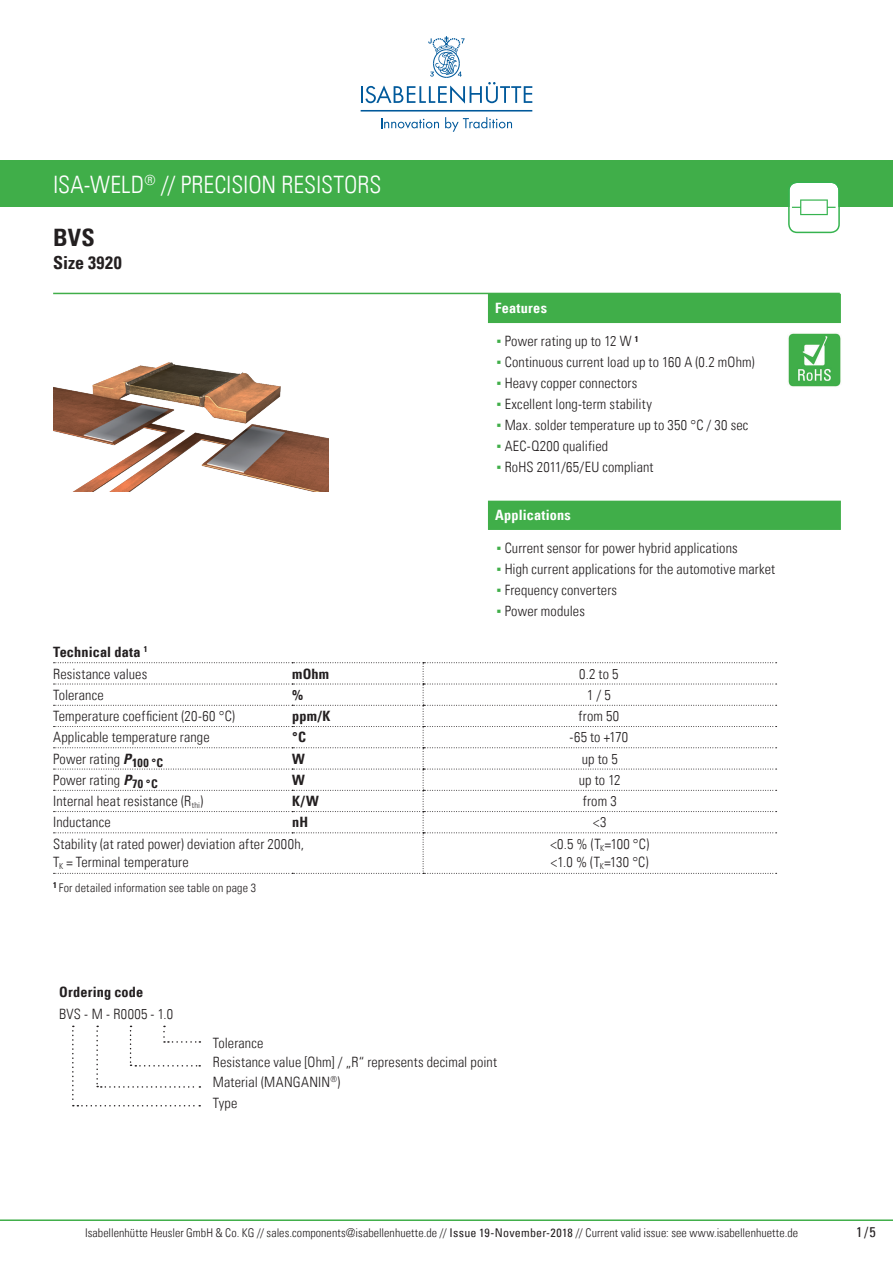
<style>
.page{position:relative;width:893px;height:1263px;background:#fff}
.page>*{position:absolute;margin:0;border:0;box-sizing:border-box;transform-origin:0 0}
.t1{font:24px "Univers Com 47 Light Cond";color:#fff}
.t2{font:24px "Univers Com 67 Bold Cond";color:#231f20}
.t3{font:18px "Univers Com 67 Bold Cond";letter-spacing:.02em;color:#231f20}
.t4{font:14.25px/18px "Univers Com 47 Light Cond";letter-spacing:.01em;color:#231f20}
.t5{font:14.25px "Univers Com 67 Bold Cond";letter-spacing:.01em;color:#231f20}
.t6{font:14.25px "Univers Com 67 Bold Cond";letter-spacing:.015em;color:#fff}
.t7{font:condensed 14.25px "Univers Com 57";color:#231f20}
.t8{font:12px "Univers Com 47 Light Cond";letter-spacing:.01em;color:#231f20}
.s1{font-family:"Arial Narrow";color:#40ae49}
.s2{font-family:"Univers Com 67 Bold Cond Obl"}
.s3{font-family:"Univers Com 57";font-stretch:condensed}
</style>
<div class="page">
<hr style="left:0;top:1219px;width:893px;height:2px;background:#40ae49">
<svg style="left:381px;top:118px;width:58px;height:11px"></svg>
<svg style="left:445px;top:117px;width:67px;height:15px"></svg>
<svg style="left:361px;top:36px;width:171px;height:68px"></svg>
<hr style="left:361px;top:110px;width:171px;height:2px;background:#00599b">
<div style="left:0;top:161px;width:893px;height:46px;background:#40ae49"></div>
<hr style="left:53px;top:293px;width:787px;height:1px;background:#40ae49">
<svg style="left:788px;top:183px;width:52px;height:50px"></svg>
<div style="left:488px;top:294px;width:353px;height:29px;background:#40ae49"></div>
<div style="left:488px;top:501px;width:353px;height:29px;background:#40ae49"></div>
<svg style="left:54px;top:662px;width:723px;height:212px"></svg>
<svg style="left:72px;top:1026px;width:128px;height:80px"></svg>
<img style="left:788px;top:333px;width:53px;height:54px">
<img style="left:53px;top:362px;width:275px;height:129px">
<h1 class="t1" style="left:53px;top:170px;width:330px">ISA-WELD<sup>®</sup> // PRECISION RESISTORS</h1>
<h1 class="t2" style="left:53px;top:223px;width:43px">BVS</h1>
<p class="t3" style="left:53px;top:252px;width:70px">Size 3920</p>
<p class="t6" style="left:495px;top:300px;width:53px">Features</p>
<p class="t4" style="left:496px;top:332px;width:143px"><span class="s1">▪</span> Power rating up to 12 W <sup>1</sup></p>
<p class="t4" style="left:496px;top:353px;width:260px"><span class="s1">▪</span> Continuous current load up to 160 A (0.2 mOhm)</p>
<p class="t4" style="left:496px;top:374px;width:142px"><span class="s1">▪</span> Heavy copper connectors</p>
<p class="t4" style="left:496px;top:395px;width:157px"><span class="s1">▪</span> Excellent long-term stability</p>
<p class="t4" style="left:496px;top:416px;width:254px"><span class="s1">▪</span> Max. solder temperature up to 350 °C / 30 sec</p>
<p class="t4" style="left:496px;top:437px;width:113px"><span class="s1">▪</span> AEC-Q200 qualified</p>
<p class="t4" style="left:496px;top:458px;width:159px"><span class="s1">▪</span> RoHS 2011/65/EU compliant</p>
<p class="t6" style="left:495px;top:507px;width:77px">Applications</p>
<p class="t4" style="left:496px;top:539px;width:243px"><span class="s1">▪</span> Current sensor for power hybrid applications</p>
<p class="t4" style="left:496px;top:560px;width:280px"><span class="s1">▪</span> High current applications for the automotive market</p>
<p class="t4" style="left:496px;top:581px;width:122px"><span class="s1">▪</span> Frequency converters</p>
<p class="t4" style="left:496px;top:602px;width:90px"><span class="s1">▪</span> Power modules</p>
<p class="t5" style="left:53px;top:643px;width:96px">Technical data <sup>1</sup></p>
<p class="t4" style="left:53px;top:664px;width:96px">Resistance values</p>
<p class="t5" style="left:292px;top:665px;width:39px">mOhm</p>
<p class="t4" style="left:579px;top:664px;width:41px">0.2 to 5</p>
<p class="t4" style="left:53px;top:686px;width:52px">Tolerance</p>
<p class="t5" style="left:292px;top:686px;width:13px">%</p>
<p class="t4" style="left:587px;top:686px;width:25px">1 / 5</p>
<p class="t4" style="left:53px;top:707px;width:183px">Temperature coefficient (20-60 °C)</p>
<p class="t5" style="left:292px;top:707px;width:40px">ppm/K</p>
<p class="t4" style="left:579px;top:707px;width:42px">from 50</p>
<p class="t4" style="left:53px;top:728px;width:158px">Applicable temperature range</p>
<p class="t5" style="left:292px;top:728px;width:15px">°C</p>
<p class="t4" style="left:570px;top:728px;width:60px">-65 to +170</p>
<p class="t4" style="left:53px;top:749px;width:112px">Power rating <span class="s2">P</span><sub>100</sub> <sub>°C</sub></p>
<p class="t5" style="left:292px;top:750px;width:14px">W</p>
<p class="t4" style="left:582px;top:749px;width:37px">up to 5</p>
<p class="t4" style="left:53px;top:771px;width:106px">Power rating <span class="s2">P</span><sub>70</sub> <sub>°C</sub></p>
<p class="t5" style="left:292px;top:771px;width:14px">W</p>
<p class="t4" style="left:579px;top:771px;width:43px">up to 12</p>
<p class="t4" style="left:53px;top:792px;width:152px">Internal heat resistance (R<sub>thi</sub>)</p>
<p class="t5" style="left:292px;top:792px;width:28px">K/W</p>
<p class="t4" style="left:583px;top:792px;width:35px">from 3</p>
<p class="t4" style="left:53px;top:813px;width:59px">Inductance</p>
<p class="t5" style="left:292px;top:813px;width:18px">nH</p>
<p class="t4" style="left:593px;top:813px;width:15px">&lt;3</p>
<p class="t4" style="left:53px;top:835px;width:252px">Stability (at rated power) deviation after 2000h,<br>T<sub>K</sub> = Terminal temperature</p>
<p class="t4" style="left:550px;top:835px;width:100px">&lt;0.5 % (T<sub>K</sub>=100 °C) &lt;1.0 % (T<sub>K</sub>=130 °C)</p>
<p class="t8" style="left:53px;top:881px;width:204px"><sup>1</sup> For detailed information see table on page 3</p>
<p class="t5" style="left:59px;top:983px;width:86px">Ordering code</p>
<p class="t4" style="left:59px;top:1005px;width:115px">BVS - M - R0005 - 1.0</p>
<p class="t4" style="left:213px;top:1033px;width:286px;line-height:19.5px">Tolerance<br>Resistance value [Ohm] / „R“ represents decimal point<br>Material (MANGANIN<sup>®</sup>)</p>
<p class="t4" style="left:213px;top:1094px;width:26px">Type</p>
<p class="t8" style="left:85px;top:1225px;width:715px">Isabellenhütte Heusler GmbH &amp; Co. KG // sales.components@isabellenhuette.de // <span class="s3">Issue 19-November-2018</span> // Current valid issue: see www.isabellenhuette.de</p>
<p class="t7" style="left:856px;top:1222px;width:21px">1/5</p>
</div>
